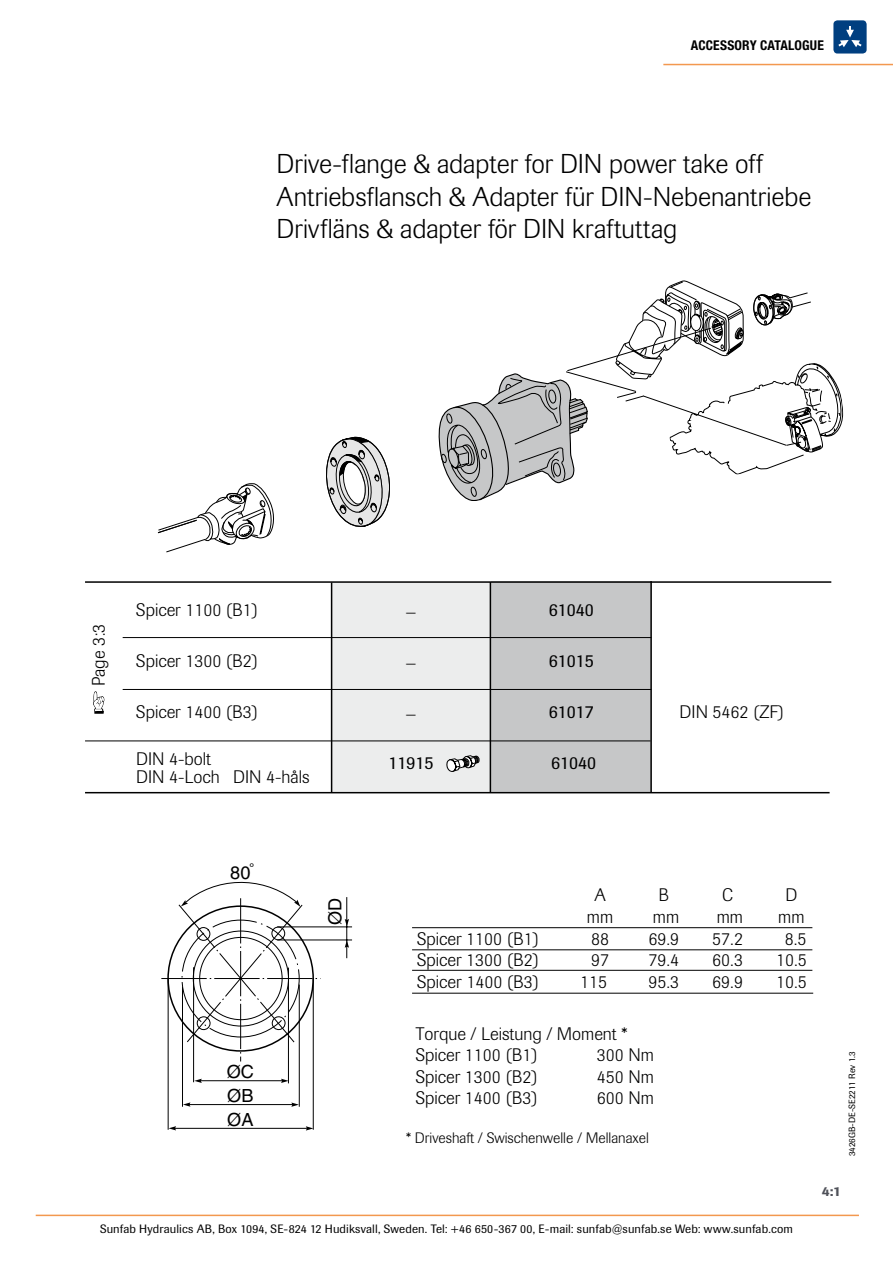
<style>
.page{position:relative;width:893px;height:1263px;background:#fff}
.page>*{position:absolute;margin:0;border:0;box-sizing:border-box;transform-origin:0 0}
.t1{font:300 27px/32.4px "Imago BQ";color:#000}
.t2{font:18.15px "Helvetica";color:#000}
.t3{font:300 18px/21.6px "Imago BQ";color:#000}
.t4{font:18px "Imago BQ";color:#000}
.t5{font:300 15px "Imago BQ";color:#000}
.t6{font:700 condensed 13.5px "Helvetica Neue LT Std";letter-spacing:.01em;color:#000}
.t7{font:500 13.5px "Imago BQ";color:#4f5159}
.t8{font:12px "Imago BQ";letter-spacing:.01em;color:#000}
.t9{font:9px "Imago BQ";color:#000}
.s1{font-family:"Times"}
</style>
<div class="page">
<hr style="left:36px;top:1214px;width:823px;height:2px;background:#f3984f">
<hr style="left:193px;top:967px;width:1px;height:115px;background:#000">
<hr style="left:288px;top:967px;width:1px;height:116px;background:#000">
<svg style="left:194px;top:1079px;width:8px;height:4px"></svg>
<svg style="left:281px;top:1079px;width:7px;height:4px"></svg>
<hr style="left:198px;top:1080px;width:87px;height:1px;background:#000">
<hr style="left:277px;top:927px;width:75px;height:1px;background:#000">
<hr style="left:277px;top:940px;width:75px;height:1px;background:#000">
<hr style="left:346px;top:897px;width:1px;height:61px;background:#000">
<svg style="left:345px;top:919px;width:4px;height:7px"></svg>
<svg style="left:345px;top:940px;width:4px;height:8px"></svg>
<svg style="left:183px;top:1102px;width:7px;height:5px"></svg>
<svg style="left:291px;top:1102px;width:8px;height:5px"></svg>
<hr style="left:188px;top:1104px;width:106px;height:1px;background:#000">
<svg style="left:161px;top:881px;width:159px;height:180px"></svg>
<hr style="left:182px;top:987px;width:1px;height:120px;background:#000">
<hr style="left:299px;top:984px;width:1px;height:123px;background:#000">
<hr style="left:168px;top:978px;width:1px;height:152px;background:#000">
<hr style="left:313px;top:978px;width:1px;height:152px;background:#000">
<svg style="left:169px;top:1126px;width:7px;height:4px"></svg>
<svg style="left:306px;top:1126px;width:7px;height:4px"></svg>
<hr style="left:175px;top:1128px;width:132px;height:1px;background:#000">
<svg style="left:158px;top:483px;width:116px;height:69px"></svg>
<div style="left:332px;top:582px;width:160px;height:211px;background:#eceded"></div>
<div style="left:491px;top:581px;width:160px;height:212px;background:#c6c7c8"></div>
<hr style="left:331px;top:582px;width:1px;height:211px;background:#000">
<hr style="left:85px;top:581px;width:746px;height:2px;background:#000">
<hr style="left:85px;top:792px;width:745px;height:1px;background:#000">
<hr style="left:123px;top:637px;width:528px;height:1px;background:#000">
<hr style="left:123px;top:689px;width:528px;height:1px;background:#000">
<hr style="left:85px;top:740px;width:566px;height:1px;background:#000">
<hr style="left:490px;top:582px;width:1px;height:211px;background:#000">
<hr style="left:650px;top:581px;width:2px;height:212px;background:#000">
<svg style="left:446px;top:755px;width:33px;height:17px"></svg>
<svg style="left:438px;top:281px;width:406px;height:220px"></svg>
<svg style="left:326px;top:437px;width:64px;height:90px"></svg>
<hr style="left:412px;top:927px;width:400px;height:1px;background:#000">
<hr style="left:412px;top:949px;width:400px;height:1px;background:#000">
<hr style="left:412px;top:970px;width:400px;height:1px;background:#000">
<hr style="left:412px;top:993px;width:401px;height:1px;background:#000">
<svg style="left:93px;top:691px;width:11px;height:23px"></svg>
<hr style="left:663px;top:64px;width:230px;height:1px;background:#f3984f">
<div style="left:833px;top:20px;width:34px;height:34px;background:#003f80;border-radius:4px"></div>
<svg style="left:838px;top:26px;width:23px;height:21px"></svg>
<p class="t6" style="left:691px;top:37px;width:134px">ACCESSORY CATALOGUE</p>
<h1 class="t1" style="left:276px;top:148px;width:536px">Drive-flange &amp; adapter for DIN power take off<br>Antriebsflansch &amp; Adapter für DIN-Nebenantriebe<br>Drivfläns &amp; adapter för DIN kraftuttag</h1>
<p class="t3" style="left:88px;top:686px;width:64px;rotate:-90deg">Page 3:3</p>
<p class="t3" style="left:136px;top:599px;width:123px">Spicer 1100 (B1)</p>
<p class="t3" style="left:406px;top:593px;width:11px">_</p>
<p class="t4" style="left:549px;top:599px;width:46px">61040</p>
<p class="t3" style="left:136px;top:650px;width:123px">Spicer 1300 (B2)</p>
<p class="t3" style="left:406px;top:644px;width:11px">_</p>
<p class="t4" style="left:549px;top:650px;width:46px">61015</p>
<p class="t3" style="left:136px;top:701px;width:123px">Spicer 1400 (B3)</p>
<p class="t3" style="left:406px;top:695px;width:11px">_</p>
<p class="t4" style="left:549px;top:701px;width:46px">61017</p>
<p class="t3" style="left:680px;top:701px;width:106px">DIN 5462 (ZF)</p>
<p class="t3" style="left:136px;top:748px;width:77px">DIN 4-bolt</p>
<p class="t4" style="left:388px;top:752px;width:46px">11915</p>
<p class="t4" style="left:551px;top:752px;width:46px">61040</p>
<p class="t3" style="left:136px;top:766px;width:175px">DIN 4-Loch DIN 4-håls</p>
<p class="t2" style="left:230px;top:862px;width:26px">80<span class="s1">˚</span></p>
<p class="t2" style="left:227px;top:1061px;width:29px">ØC</p>
<p class="t2" style="left:227px;top:1085px;width:28px">ØB</p>
<p class="t2" style="left:227px;top:1109px;width:28px">ØA</p>
<p class="t2" style="left:325px;top:925px;width:29px;rotate:-90deg">ØD</p>
<p class="t3" style="left:594px;top:885px;width:13px">A</p>
<p class="t3" style="left:659px;top:885px;width:12px">B</p>
<p class="t3" style="left:722px;top:885px;width:12px">C</p>
<p class="t3" style="left:785px;top:885px;width:14px">D</p>
<p class="t3" style="left:587px;top:906px;width:28px">mm</p>
<p class="t3" style="left:653px;top:906px;width:28px">mm</p>
<p class="t3" style="left:717px;top:906px;width:28px">mm</p>
<p class="t3" style="left:778px;top:906px;width:28px">mm</p>
<p class="t3" style="left:417px;top:928px;width:123px">Spicer 1100 (B1)</p>
<p class="t3" style="left:591px;top:928px;width:19px">88</p>
<p class="t3" style="left:648px;top:928px;width:32px">69.9</p>
<p class="t3" style="left:712px;top:928px;width:32px">57.2</p>
<p class="t3" style="left:785px;top:928px;width:23px">8.5</p>
<p class="t3" style="left:417px;top:949px;width:123px">Spicer 1300 (B2)</p>
<p class="t3" style="left:591px;top:949px;width:19px">97</p>
<p class="t3" style="left:648px;top:949px;width:32px">79.4</p>
<p class="t3" style="left:712px;top:949px;width:32px">60.3</p>
<p class="t3" style="left:776px;top:949px;width:32px">10.5</p>
<p class="t3" style="left:417px;top:971px;width:123px">Spicer 1400 (B3)</p>
<p class="t3" style="left:580px;top:971px;width:28px">115</p>
<p class="t3" style="left:648px;top:971px;width:32px">95.3</p>
<p class="t3" style="left:712px;top:971px;width:32px">69.9</p>
<p class="t3" style="left:776px;top:971px;width:32px">10.5</p>
<p class="t3" style="left:416px;top:1023px;width:213px">Torque / Leistung / Moment *<br>Spicer 1100 (B1)</p>
<p class="t3" style="left:597px;top:1044px;width:59px">300 Nm</p>
<p class="t3" style="left:416px;top:1066px;width:123px">Spicer 1300 (B2)</p>
<p class="t3" style="left:597px;top:1066px;width:59px">450 Nm</p>
<p class="t3" style="left:416px;top:1088px;width:123px">Spicer 1400 (B3)</p>
<p class="t3" style="left:597px;top:1088px;width:59px">600 Nm</p>
<p class="t5" style="left:406px;top:1129px;width:244px">* Driveshaft / Swischenwelle / Mellanaxel</p>
<p class="t8" style="left:100px;top:1222px;width:694px">Sunfab Hydraulics AB, Box 1094, SE-824 12 Hudiksvall, Sweden. Tel: +46 650-367 00, E-mail: sunfab@sunfab.se Web: www.sunfab.com</p>
<p class="t9" style="left:847px;top:1156px;width:106px;rotate:-90deg">3426GB-DE-SE2211 Rev 1.3</p>
<p class="t7" style="left:822px;top:1183px;width:21px">4:1</p>
</div>
